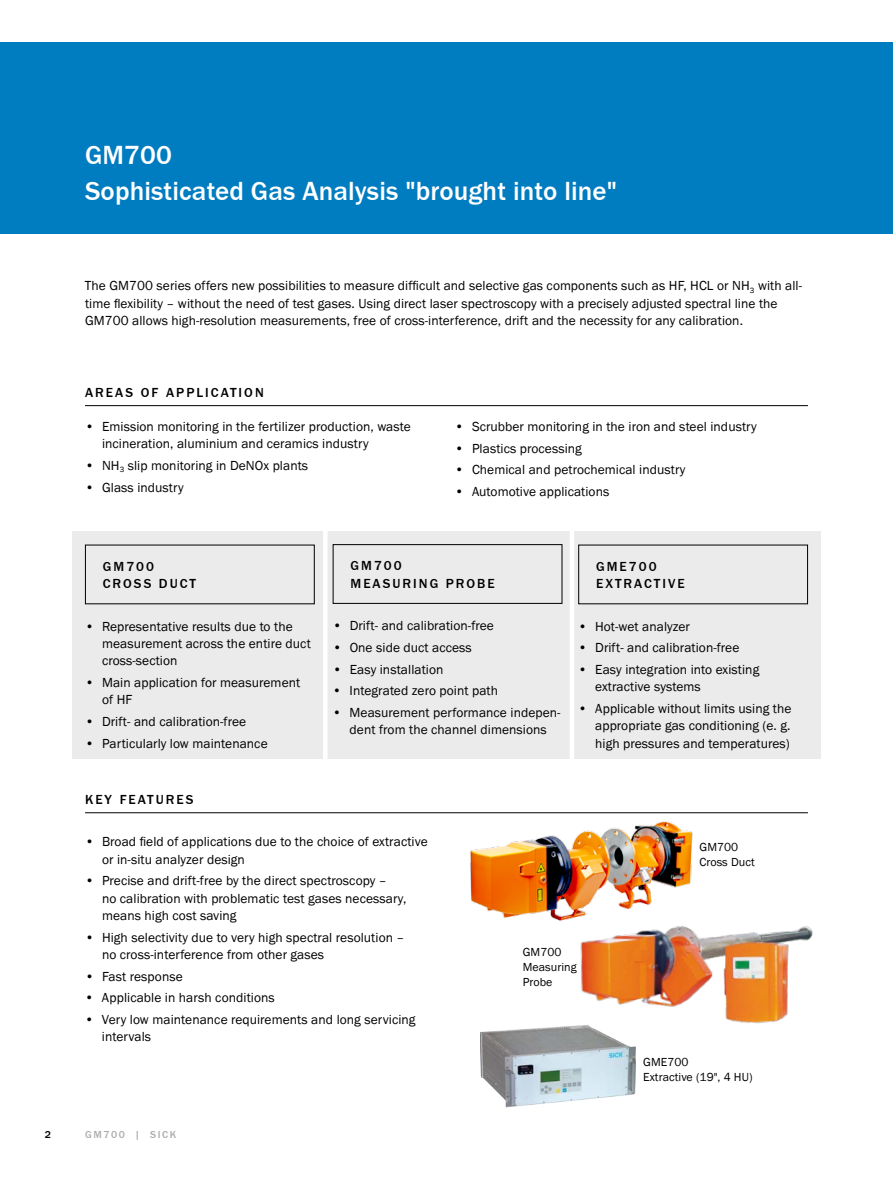
<style>
.page{position:relative;width:893px;height:1188px;background:#fff}
.page>*{position:absolute;margin:0;border:0;box-sizing:border-box;transform-origin:0 0}
.t1{font:500 27px/36px "SICK Franklin";letter-spacing:.005em;color:#fff}
.t2{font:13.5px/17.2px "SICK Franklin";letter-spacing:.005em;color:#000}
.t3{font:500 13.5px/17.2px "SICK Franklin";letter-spacing:.15em;color:#000}
.t4{font:12px/15px "SICK Franklin";letter-spacing:.005em;color:#000}
.t5{font:500 10.5px "SICK Franklin";letter-spacing:.15em;color:#aeacad}
.t6{font:500 10.5px "SICK Franklin";color:#000}
</style>
<div class="page">
<div style="left:0;top:43px;width:893px;height:191px;background:#007cc0"></div>
<div style="left:72px;top:531px;width:749px;height:228px;background:#ebebeb"></div>
<div style="left:323px;top:529px;width:5px;height:229px;background:#fff"></div>
<hr style="left:570px;top:529px;width:4px;height:228px;background:#fff">
<img style="left:480px;top:1025px;width:155px;height:83px">
<img style="left:576px;top:926px;width:237px;height:111px">
<img style="left:470px;top:821px;width:223px;height:100px">
<hr style="left:85px;top:812px;width:723px;height:1px;background:#000">
<div style="left:333px;top:544px;width:229px;height:60px;border:1px solid #000"></div>
<hr style="left:85px;top:405px;width:723px;height:1px;background:#000">
<h1 class="t1" style="left:85px;top:137px;width:534px">GM700<br>SOPHISTICATED GAS ANALYSIS "BROUGHT INTO LINE"</h1>
<p class="t2" style="left:85px;top:278px;width:719px">The GM700 series offers new possibilities to measure difficult and selective gas components such as HF, HCL or NH<sub>3</sub> with all&shy;time flexibility – without the need of test gases. Using direct laser spectroscopy with a precisely adjusted spectral line the<br>GM700 allows high-resolution measurements, free of cross-interference, drift and the necessity for any calibration.</p>
<p class="t3" style="left:85px;top:384px;width:180px">AREAS OF APPL ICATION</p>
<p class="t2" style="left:102px;top:418px;width:310px;text-indent:-17px">• Emission monitoring in the fertilizer production, waste incineration, aluminium and ceramics industry</p>
<p class="t2" style="left:85px;top:457px;width:225px">• NH<sub>3</sub> slip monitoring in DeNOx plants</p>
<p class="t2" style="left:85px;top:479px;width:100px">• Glass industry</p>
<p class="t2" style="left:455px;top:418px;width:303px">• Scrubber monitoring in the iron and steel industry</p>
<p class="t2" style="left:455px;top:440px;width:128px">• Plastics processing</p>
<p class="t2" style="left:455px;top:461px;width:232px">• Chemical and petrochemical industry</p>
<p class="t2" style="left:455px;top:483px;width:156px">• Automotive applications</p>
<p class="t3" style="left:103px;top:558px;width:95px">GM 700<br>CROSS DUCT</p>
<p class="t3" style="left:350px;top:557px;width:146px">GM 700<br>MEAS URING PROBE</p>
<p class="t3" style="left:596px;top:558px;width:90px">GME 700<br>EXTRACTIVE</p>
<p class="t2" style="left:102px;top:618px;width:210px;text-indent:-17px">• Representative results due to the measurement across the entire duct cross-section</p>
<p class="t2" style="left:102px;top:674px;width:200px;text-indent:-17px">• Main application for measurement of HF</p>
<p class="t2" style="left:85px;top:713px;width:163px">• Drift- and calibration-free</p>
<p class="t2" style="left:85px;top:735px;width:184px">• Particularly low maintenance</p>
<p class="t3" style="left:85px;top:791px;width:108px">KEY FEATURES</p>
<p class="t2" style="left:333px;top:617px;width:163px">• Drift- and calibration-free</p>
<p class="t2" style="left:333px;top:639px;width:141px">• One side duct access</p>
<p class="t2" style="left:333px;top:661px;width:112px">• Easy installation</p>
<p class="t2" style="left:333px;top:683px;width:167px">• Integrated zero point path</p>
<p class="t2" style="left:333px;top:704px;width:230px;text-align:center">• Measurement performance indepen&shy;dent from the channel dimensions</p>
<p class="t2" style="left:578px;top:618px;width:113px">• Hot-wet analyzer</p>
<p class="t2" style="left:578px;top:639px;width:163px">• Drift- and calibration-free</p>
<p class="t2" style="left:595px;top:661px;width:166px;text-indent:-17px">• Easy integration into existing extractive systems</p>
<p class="t2" style="left:595px;top:700px;width:198px;text-align:justify;text-indent:-17px">• Applicable without limits using the appropriate gas conditioning (e. g. high pressures and temperatures)</p>
<p class="t2" style="left:102px;top:833px;width:327px;text-indent:-17px">• Broad field of applications due to the choice of extractive or in-situ analyzer design</p>
<p class="t2" style="left:102px;top:872px;width:306px;text-indent:-17px">• Precise and drift-free by the direct spectroscopy –<br>no calibration with problematic test gases necessary, means high cost saving</p>
<p class="t2" style="left:102px;top:929px;width:304px;text-indent:-17px">• High selectivity due to very high spectral resolution – no cross-interference from other gases</p>
<p class="t2" style="left:85px;top:968px;width:99px">• Fast response</p>
<p class="t2" style="left:85px;top:989px;width:191px">• Applicable in harsh conditions</p>
<p class="t2" style="left:102px;top:1011px;width:315px;text-indent:-17px">• Very low maintenance requirements and long servicing intervals</p>
<p class="t6" style="left:45px;top:1128px;width:8px">2</p>
<p class="t5" style="left:85px;top:1128px;width:93px">GM700 | SIC K</p>
<p class="t4" style="left:523px;top:945px;width:55px">GM700<br>Measuring<br>Probe</p>
<p class="t4" style="left:699px;top:840px;width:57px">GM700<br>Cross Duct</p>
<p class="t4" style="left:643px;top:1055px;width:111px">GME700<br>Extractive (19", 4 HU)</p>
</div>
